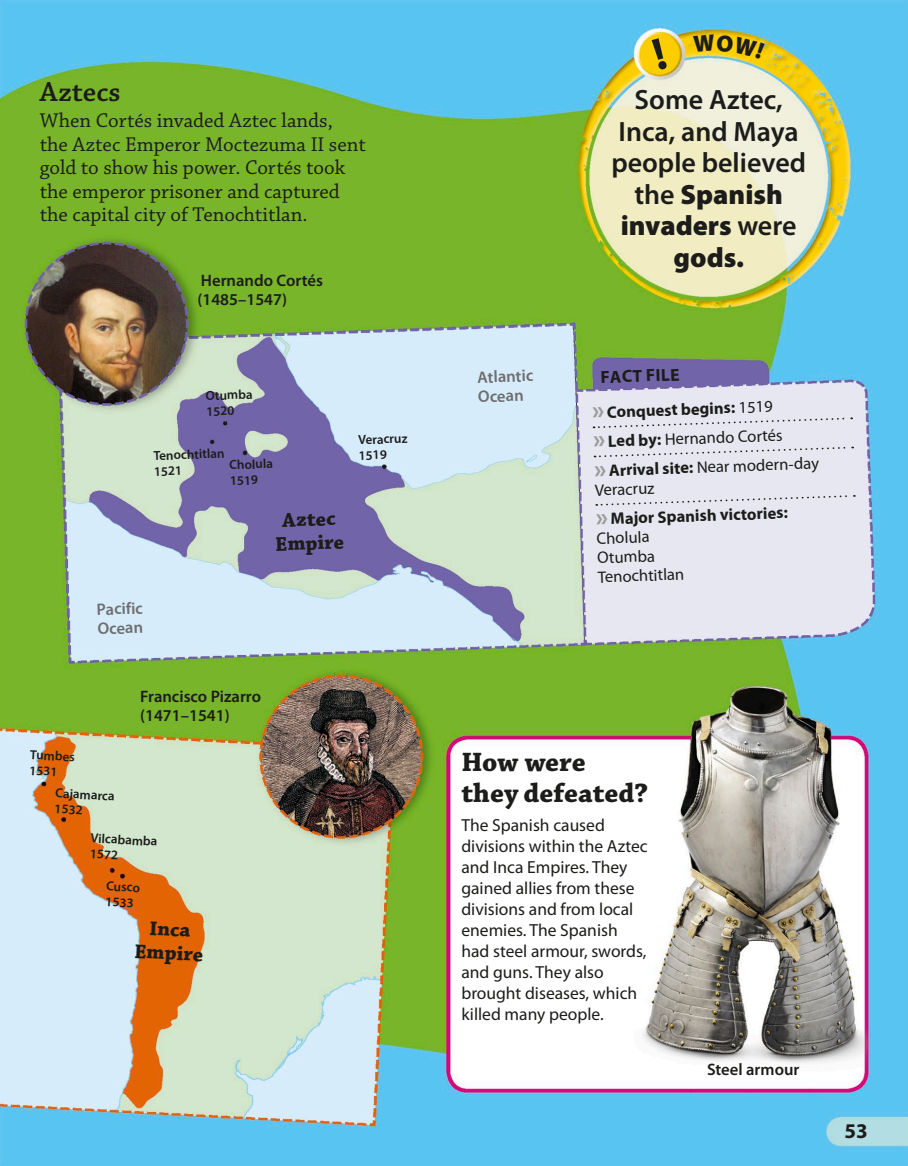
<style>
.page{position:relative;width:908px;height:1166px;background:#fff}
.page>*{position:absolute;margin:0;border:0;box-sizing:border-box;transform-origin:0 0}
.t1{font:600 28.88px "Chaparral Pro";letter-spacing:.005em;color:#1c1c1a}
.t2{font:600 28px/31.5px "Myriad Pro";color:#1c1c1a;text-align:center}
.t3{font:700 28px/31.5px "Chaparral Pro";color:#1c1c1a}
.t4{font:21px/23.6px "Chaparral Pro";color:#1c1c1a}
.t5{font:700 21px/23.6px "Chaparral Pro";color:#1c1c1a;text-align:center}
.t6{font:700 21px "Myriad Pro";color:#1c1c1a}
.t7{font:17.5px/21px "Myriad Pro";color:#1c1c1a}
.t8{font:700 17.5px "Myriad Pro";color:#1c1c1a}
.t9{font:700 16.62px/29.2px "Myriad Pro";color:#1c1c1a}
.t10{font:600 16.62px/19.2px "Myriad Pro";color:#1c1c1a}
.t11{font:16.62px/19.2px "Myriad Pro";color:#1c1c1a}
.t12{font:600 16.62px/19.2px "Myriad Pro";color:#6e6e6e}
.t13{font:600 13.12px/15.8px "Myriad Pro";color:#1c1c1a}
.s1{font-weight:900}
.s2{font-size:26.25px;color:#9c9c9c}
.s3{font-weight:400}
</style>
<div class="page">
<img style="left:0;top:0;width:908px;height:1166px">
<svg style="left:593px;top:417px;width:259px;height:12px;background:#dfdfe9"></svg>
<svg style="left:594px;top:446px;width:259px;height:12px;background:#dfdfe9"></svg>
<svg style="left:596px;top:494px;width:259px;height:12px;background:#dfdfe9"></svg>
<svg style="left:651px;top:38px;width:16px;height:32px"></svg>
<svg style="left:693px;top:35px;width:72px;height:25px;background:#edcd1d"></svg>
<h1 class="t1" style="left:40px;top:75px;width:83px">Aztecs</h1>
<p class="t4" style="left:40px;top:109px;width:328px">When Cortés invaded Aztec lands, the Aztec Emperor Moctezuma II sent gold to show his power. Cortés took the emperor prisoner and captured the capital city of Tenochtitlan.</p>
<p class="t10" style="left:197px;top:271px;width:127px">Hernando Cortés (1485–1547)</p>
<p class="t13" style="left:205px;top:388px;width:48px;rotate:-2deg">Otumba<br>1520</p>
<p class="t13" style="left:153px;top:448px;width:73px;rotate:-2deg">Tenochtitlan<br>1521</p>
<p class="t13" style="left:229px;top:457px;width:45px;rotate:-2deg">Cholula<br>1519</p>
<p class="t5" style="left:274px;top:509px;width:70px;rotate:-2deg">Aztec<br>Empire</p>
<p class="t13" style="left:358px;top:432px;width:51px;rotate:-2deg">Veracruz<br>1519</p>
<p class="t12" style="left:96px;top:600px;width:48px;rotate:-2deg">Pacific<br>Ocean</p>
<p class="t13" style="left:31px;top:747px;width:46px;rotate:3deg">Tumbes<br>1531</p>
<p class="t13" style="left:56px;top:785px;width:61px;rotate:3deg">Cajamarca<br>1532</p>
<p class="t10" style="left:140px;top:687px;width:122px">Francisco Pizarro (1471–1541)</p>
<p class="t13" style="left:91px;top:830px;width:68px;rotate:3deg">Vilcabamba<br>1572</p>
<p class="t13" style="left:107px;top:878px;width:35px;rotate:3deg">Cusco<br>1533</p>
<p class="t5" style="left:136px;top:916px;width:70px;rotate:3deg">Inca<br>Empire</p>
<p class="t12" style="left:477px;top:368px;width:57px;rotate:-2deg">Atlantic<br>Ocean</p>
<h2 class="t2" style="left:611px;top:84px;width:196px">Some Aztec,<br>Inca, and Maya people believed the <span class="s1">Spanish invaders</span> were <span class="s1">gods.</span></h2>
<p class="t8" style="left:600px;top:367px;width:81px;rotate:-2deg">FACT FILE</p>
<p class="t9" style="left:592px;top:398px;width:226px;rotate:-2deg"><span class="s2">»</span> Conquest begins: <span class="s3">1519<br></span><span class="s2">»</span> Led by: <span class="s3">Hernando Cortés<br></span><span class="s2">»</span> Arrival site: <span class="s3">Near modern-day</span></p>
<p class="t9" style="left:594px;top:476px;width:194px;rotate:-2deg"><span class="s3">Veracruz<br></span><span class="s2">»</span> Major Spanish victories:</p>
<p class="t11" style="left:596px;top:529px;width:88px;rotate:-2deg">Cholula<br>Otumba<br>Tenochtitlan</p>
<h2 class="t3" style="left:461px;top:747px;width:188px">How were they defeated?</h2>
<p class="t7" style="left:461px;top:815px;width:188px">The Spanish caused divisions within the Aztec and Inca Empires. They gained allies from these divisions and from local enemies. The Spanish had steel armour, swords, and guns. They also brought diseases, which killed many people.</p>
<p class="t10" style="left:707px;top:1060px;width:94px">Steel armour</p>
<p class="t6" style="left:844px;top:1119px;width:25px">53</p>
</div>
